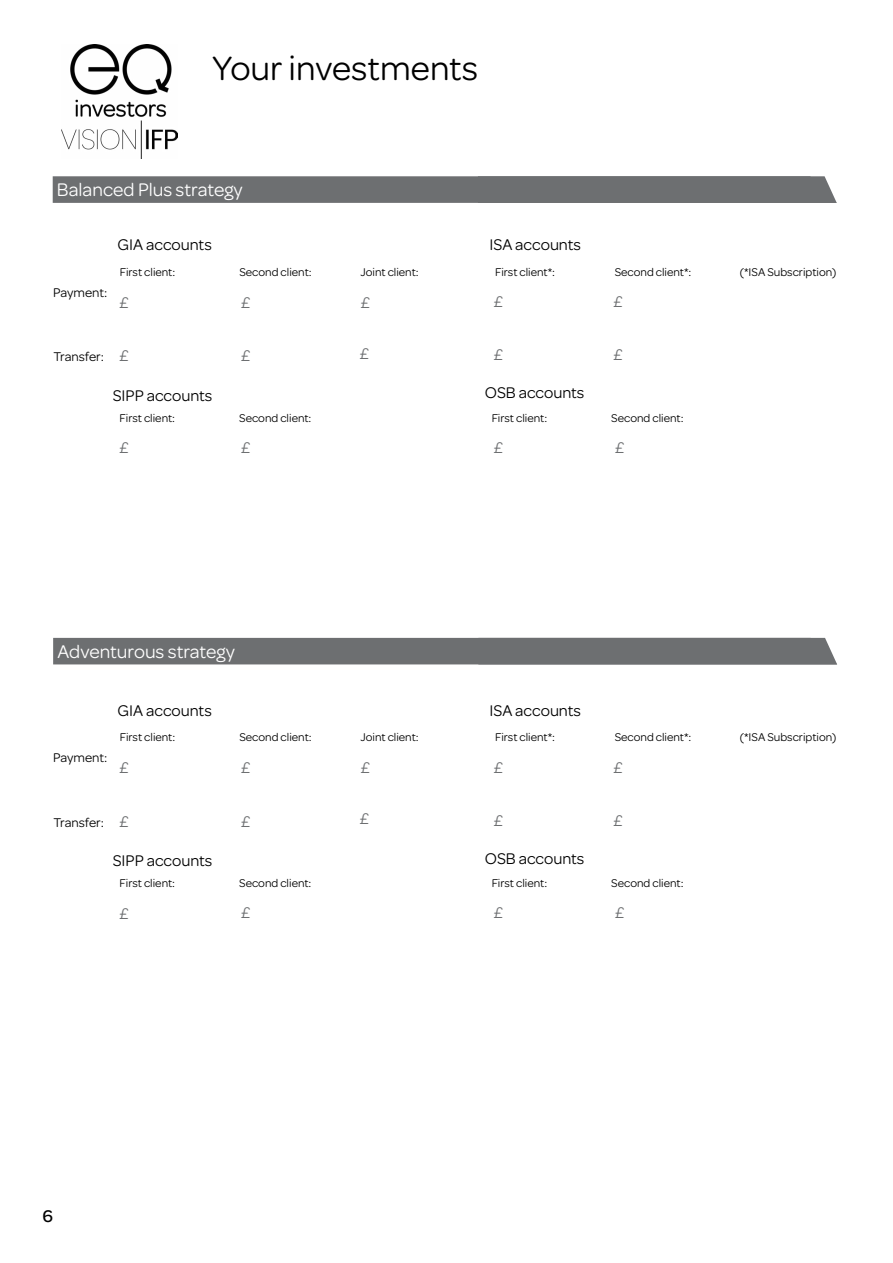
<style>
.page{position:relative;width:893px;height:1263px;background:#fff}
.page>*{position:absolute;margin:0;border:0;box-sizing:border-box;transform-origin:0 0}
.t1{font:36px "Omnes";color:#000}
.t2{font:19.5px "Omnes";color:#fff}
.t3{font:500 18px "Omnes";color:#000}
.t4{font:16.5px "Omnes";color:#000}
.t5{font:16.5px "Omnes";color:#6d6f71}
.t6{font:13.5px "Omnes";color:#000}
.t7{font:12px "Omnes";color:#000}
</style>
<div class="page">
<img style="left:61px;top:45px;width:117px;height:114px">
<div style="left:53px;top:176px;width:784px;height:27px;background:#6d6f71"></div>
<div style="left:53px;top:638px;width:784px;height:26px;background:#6d6f71"></div>
<h1 class="t1" style="left:213px;top:43px;width:267px">Your investments</h1>
<h2 class="t2" style="left:57px;top:177px;width:187px">Balanced Plus strategy</h2>
<h3 class="t4" style="left:118px;top:234px;width:96px">GIA accounts</h3>
<h3 class="t4" style="left:489px;top:234px;width:93px">ISA accounts</h3>
<p class="t6" style="left:53px;top:283px;width:56px">Payment:</p>
<p class="t7" style="left:120px;top:264px;width:57px">First client:</p>
<p class="t7" style="left:239px;top:264px;width:74px">Second client:</p>
<p class="t7" style="left:361px;top:264px;width:60px">Joint client:</p>
<p class="t7" style="left:495px;top:264px;width:62px">First client*:</p>
<p class="t7" style="left:615px;top:264px;width:78px">Second client*:</p>
<h3 class="t5" style="left:120px;top:291px;width:11px">£</h3>
<h3 class="t5" style="left:241px;top:291px;width:11px">£</h3>
<h3 class="t5" style="left:361px;top:291px;width:11px">£</h3>
<h3 class="t5" style="left:494px;top:290px;width:11px">£</h3>
<h3 class="t5" style="left:613px;top:290px;width:11px">£</h3>
<p class="t6" style="left:53px;top:348px;width:52px">Transfer:</p>
<h3 class="t5" style="left:120px;top:344px;width:11px">£</h3>
<h3 class="t5" style="left:241px;top:344px;width:11px">£</h3>
<h3 class="t5" style="left:360px;top:342px;width:11px">£</h3>
<h3 class="t5" style="left:494px;top:343px;width:11px">£</h3>
<h3 class="t5" style="left:613px;top:343px;width:11px">£</h3>
<h3 class="t4" style="left:113px;top:384px;width:101px">SIPP accounts</h3>
<h3 class="t4" style="left:485px;top:382px;width:101px">OSB accounts</h3>
<p class="t7" style="left:120px;top:409px;width:57px">First client:</p>
<p class="t7" style="left:239px;top:409px;width:74px">Second client:</p>
<h3 class="t5" style="left:120px;top:436px;width:11px">£</h3>
<h3 class="t5" style="left:241px;top:436px;width:11px">£</h3>
<p class="t7" style="left:492px;top:409px;width:57px">First client:</p>
<p class="t7" style="left:611px;top:409px;width:74px">Second client:</p>
<h3 class="t5" style="left:494px;top:436px;width:11px">£</h3>
<h3 class="t5" style="left:615px;top:436px;width:11px">£</h3>
<p class="t7" style="left:740px;top:264px;width:98px">(*ISA Subscription)</p>
<h2 class="t2" style="left:57px;top:638px;width:179px">Adventurous strategy</h2>
<h3 class="t4" style="left:118px;top:699px;width:96px">GIA accounts</h3>
<h3 class="t4" style="left:489px;top:699px;width:93px">ISA accounts</h3>
<p class="t6" style="left:53px;top:748px;width:56px">Payment:</p>
<p class="t7" style="left:120px;top:729px;width:57px">First client:</p>
<p class="t7" style="left:239px;top:729px;width:74px">Second client:</p>
<p class="t7" style="left:361px;top:729px;width:60px">Joint client:</p>
<p class="t7" style="left:495px;top:729px;width:62px">First client*:</p>
<p class="t7" style="left:615px;top:729px;width:78px">Second client*:</p>
<h3 class="t5" style="left:120px;top:757px;width:11px">£</h3>
<h3 class="t5" style="left:241px;top:757px;width:11px">£</h3>
<h3 class="t5" style="left:361px;top:757px;width:11px">£</h3>
<h3 class="t5" style="left:494px;top:756px;width:11px">£</h3>
<h3 class="t5" style="left:613px;top:756px;width:11px">£</h3>
<p class="t6" style="left:53px;top:813px;width:52px">Transfer:</p>
<h3 class="t5" style="left:120px;top:810px;width:11px">£</h3>
<h3 class="t5" style="left:241px;top:810px;width:11px">£</h3>
<h3 class="t5" style="left:360px;top:808px;width:11px">£</h3>
<h3 class="t5" style="left:494px;top:809px;width:11px">£</h3>
<h3 class="t5" style="left:613px;top:809px;width:11px">£</h3>
<h3 class="t4" style="left:113px;top:850px;width:101px">SIPP accounts</h3>
<h3 class="t4" style="left:485px;top:847px;width:101px">OSB accounts</h3>
<p class="t7" style="left:120px;top:875px;width:57px">First client:</p>
<p class="t7" style="left:239px;top:875px;width:74px">Second client:</p>
<h3 class="t5" style="left:120px;top:902px;width:11px">£</h3>
<h3 class="t5" style="left:241px;top:902px;width:11px">£</h3>
<p class="t7" style="left:492px;top:875px;width:57px">First client:</p>
<p class="t7" style="left:611px;top:875px;width:74px">Second client:</p>
<h3 class="t5" style="left:494px;top:902px;width:11px">£</h3>
<h3 class="t5" style="left:615px;top:902px;width:11px">£</h3>
<p class="t7" style="left:740px;top:729px;width:98px">(*ISA Subscription)</p>
<h3 class="t3" style="left:43px;top:1203px;width:12px">6</h3>
</div>
